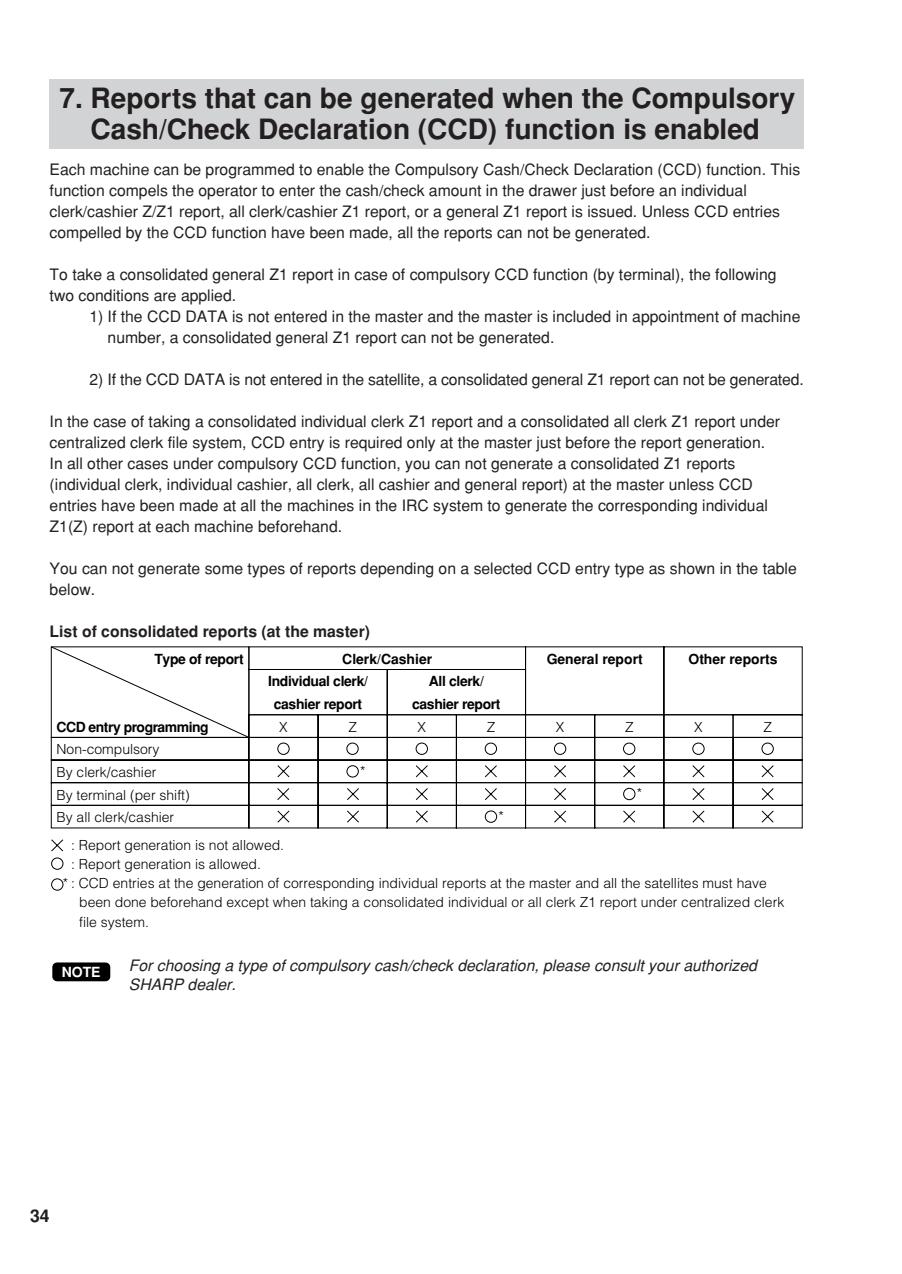
<style>
.page{position:relative;width:902px;height:1274px;background:#fff}
.page>*{position:absolute;margin:0;border:0;box-sizing:border-box;transform-origin:0 0}
.t1{font:700 28px/31.5px "Helvetica";color:#231f20;text-align:center}
.t2{font:700 17.5px "Helvetica";color:#231f20}
.t3{font:15.75px/21px "Helvetica";color:#231f20}
.t4{font:italic 15.75px/19.2px "Helvetica";color:#231f20}
.t5{font:700 15.75px "Helvetica";color:#231f20}
.t6{font:300 14px/22.6px "Helvetica";color:#000}
.t7{font:700 14px/22.6px "Helvetica";letter-spacing:-.025em;color:#000;text-align:center}
.t8{font:700 14px "Helvetica";color:#000}
.t9{font:700 14px "Helvetica";color:#fff}
</style>
<div class="page">
<svg style="left:52px;top:962px;width:59px;height:19px"></svg>
<div style="left:52px;top:962px;width:58px;height:19px;background:#000;border-radius:5px"></div>
<svg style="left:50px;top:646px;width:752px;height:93px"></svg>
<svg style="left:51px;top:742px;width:723px;height:149px"></svg>
<svg style="left:51px;top:742px;width:584px;height:110px"></svg>
<div style="left:50px;top:79px;width:754px;height:70px;background:#d1d3d4"></div>
<h1 class="t1" style="left:60px;top:85px;width:737px">7. Reports that can be generated when the Compulsory<br>Cash/Check Declaration (CCD) function is enabled</h1>
<p class="t3" style="left:50px;top:160px;width:751px">Each machine can be programmed to enable the Compulsory Cash/Check Declaration (CCD) function. This function compels the operator to enter the cash/check amount in the drawer just before an individual clerk/cashier Z/Z1 report, all clerk/cashier Z1 report, or a general Z1 report is issued. Unless CCD entries compelled by the CCD function have been made, all the reports can not be generated.</p>
<p class="t3" style="left:50px;top:265px;width:728px">To take a consolidated general Z1 report in case of compulsory CCD function (by terminal), the following two conditions are applied.</p>
<p class="t3" style="left:108px;top:307px;width:694px;text-indent:-18px">1) If the CCD DATA is not entered in the master and the master is included in appointment of machine number, a consolidated general Z1 report can not be generated.</p>
<p class="t3" style="left:89px;top:370px;width:715px">2) If the CCD DATA is not entered in the satellite, a consolidated general Z1 report can not be generated.</p>
<p class="t3" style="left:50px;top:412px;width:731px">In the case of taking a consolidated individual clerk Z1 report and a consolidated all clerk Z1 report under centralized clerk file system, CCD entry is required only at the master just before the report generation.<br>In all other cases under compulsory CCD function, you can not generate a consolidated Z1 reports (individual clerk, individual cashier, all clerk, all cashier and general report) at the master unless CCD entries have been made at all the machines in the IRC system to generate the corresponding individual Z1(Z) report at each machine beforehand.</p>
<p class="t3" style="left:50px;top:559px;width:748px">You can not generate some types of reports depending on a selected CCD entry type as shown in the table below.</p>
<p class="t5" style="left:50px;top:625px;width:322px">List of consolidated reports (at the master)</p>
<p class="t7" style="left:154px;top:649px;width:91px">Type of report</p>
<p class="t7" style="left:56px;top:717px;width:154px">CCD entry programming</p>
<p class="t6" style="left:56px;top:739px;width:135px">Non-compulsory<br>By clerk/cashier<br>By terminal (per shift)<br>By all clerk/cashier</p>
<p class="t8" style="left:342px;top:654px;width:91px">Clerk/Cashier</p>
<p class="t8" style="left:546px;top:654px;width:98px">General report</p>
<p class="t8" style="left:688px;top:654px;width:91px">Other reports</p>
<p class="t7" style="left:268px;top:672px;width:101px">Individual clerk/ cashier report</p>
<p class="t7" style="left:412px;top:672px;width:90px">All clerk/ cashier report</p>
<p class="t6" style="left:279px;top:717px;width:10px">X</p>
<p class="t6" style="left:348px;top:717px;width:10px">Z</p>
<p class="t6" style="left:417px;top:717px;width:10px">X</p>
<p class="t6" style="left:486px;top:717px;width:10px">Z</p>
<p class="t6" style="left:555px;top:717px;width:10px">X</p>
<p class="t6" style="left:625px;top:717px;width:10px">Z</p>
<p class="t6" style="left:694px;top:717px;width:10px">X</p>
<p class="t6" style="left:763px;top:717px;width:10px">Z</p>
<p class="t6" style="left:360px;top:761px;width:7px">*</p>
<p class="t6" style="left:498px;top:806px;width:7px">*</p>
<p class="t6" style="left:636px;top:784px;width:7px">*</p>
<p class="t6" style="left:71px;top:835px;width:214px">: Report generation is not allowed.</p>
<p class="t6" style="left:71px;top:854px;width:191px">: Report generation is allowed.</p>
<p class="t6" style="left:63px;top:873px;width:705px">* : CCD entries at the generation of corresponding individual reports at the master and all the satellites must have</p>
<p class="t6" style="left:79px;top:892px;width:706px">been done beforehand except when taking a consolidated individual or all clerk Z1 report under centralized clerk</p>
<p class="t6" style="left:79px;top:912px;width:71px">file system.</p>
<p class="t9" style="left:62px;top:967px;width:40px">NOTE</p>
<p class="t4" style="left:129px;top:957px;width:629px">For choosing a type of compulsory cash/check declaration, please consult your authorized<br>SHARP dealer.</p>
<p class="t2" style="left:30px;top:1209px;width:21px">34</p>
</div>
